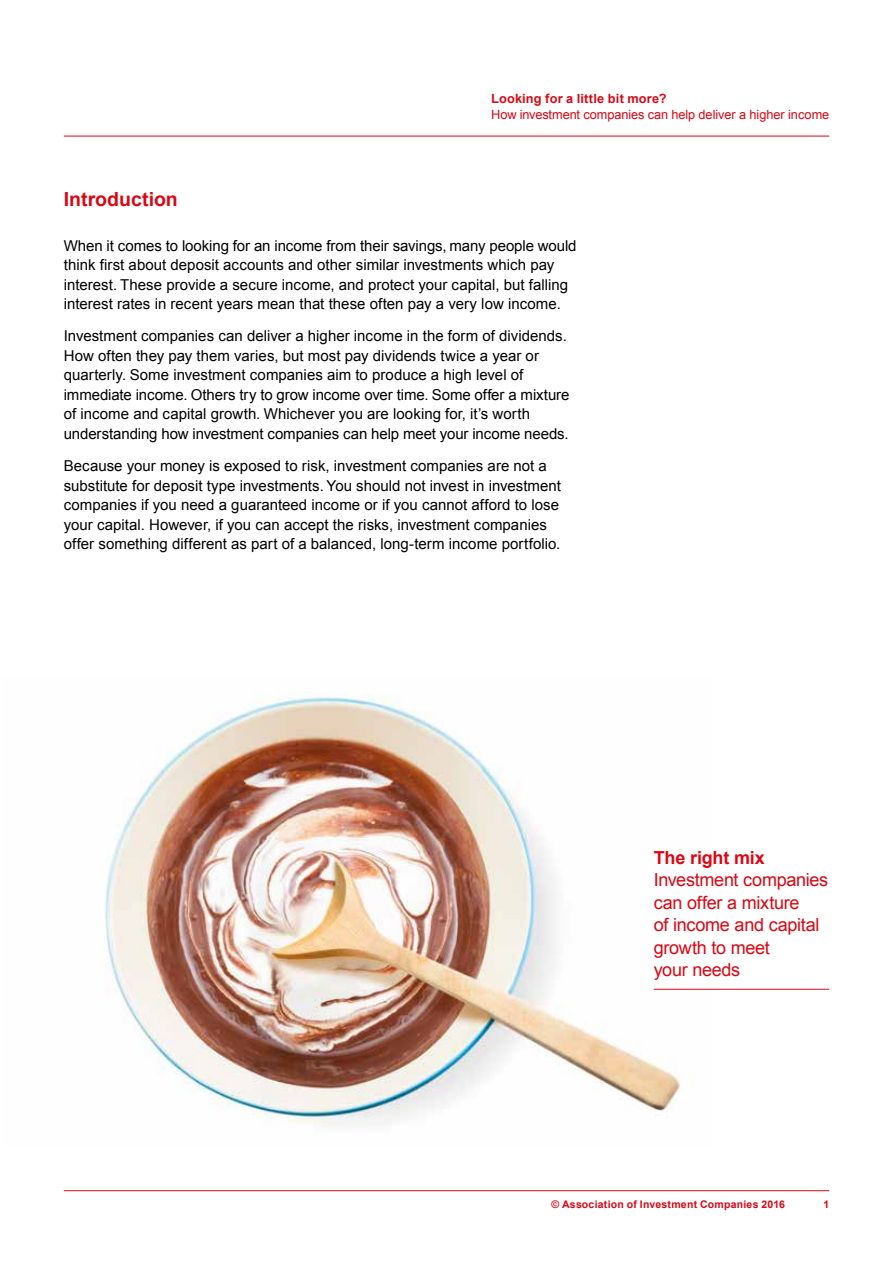
<style>
.page{position:relative;width:893px;height:1263px;background:#fff}
.page>*{position:absolute;margin:0;border:0;box-sizing:border-box;transform-origin:0 0}
.t1{font:700 19.5px "Arial";color:#dc0714}
.t2{font:18px/22.5px "Arial";letter-spacing:-.015em;color:#dc0714}
.t3{font:700 18px "Arial";letter-spacing:-.01em;color:#dc0714}
.t4{font:15px/19.5px "Arial";color:#000}
.t5{font:12.75px "Arial";letter-spacing:-.005em;color:#dc0714}
.t6{font:700 12.75px "Arial";letter-spacing:.015em;color:#dc0714}
.t7{font:700 10.5px "Arial";letter-spacing:.02em;color:#dc0714}
</style>
<div class="page">
<hr style="left:64px;top:136px;width:765px;height:1px;background:#dc0714">
<hr style="left:0;top:0;width:1px;height:1263px;background:#dc0714">
<img style="left:105px;top:694px;width:607px;height:433px">
<hr style="left:64px;top:1190px;width:765px;height:1px;background:#dc0714">
<hr style="left:654px;top:989px;width:175px;height:1px;background:#dc0714">
<p class="t6" style="left:491px;top:90px;width:177px">Looking for a little bit more?</p>
<p class="t5" style="left:491px;top:106px;width:340px">How investment companies can help deliver a higher income</p>
<h1 class="t1" style="left:64px;top:186px;width:116px">Introduction</h1>
<p class="t4" style="left:64px;top:236px;width:514px">When it comes to looking for an income from their savings, many people would think first about deposit accounts and other similar investments which pay interest. These provide a secure income, and protect your capital, but falling interest rates in recent years mean that these often pay a very low income.</p>
<p class="t4" style="left:64px;top:326px;width:507px">Investment companies can deliver a higher income in the form of dividends.<br>How often they pay them varies, but most pay dividends twice a year or quarterly. Some investment companies aim to produce a high level of immediate income. Others try to grow income over time. Some offer a mixture of income and capital growth. Whichever you are looking for, it’s worth understanding how investment companies can help meet your income needs.</p>
<p class="t4" style="left:64px;top:456px;width:499px">Because your money is exposed to risk, investment companies are not a substitute for deposit type investments. You should not invest in investment companies if you need a guaranteed income or if you cannot afford to lose your capital. However, if you can accept the risks, investment companies offer something different as part of a balanced, long-term income portfolio.</p>
<p class="t3" style="left:654px;top:845px;width:112px">The right mix</p>
<p class="t2" style="left:654px;top:869px;width:176px">Investment companies can offer a mixture<br>of income and capital growth to meet<br>your needs</p>
<p class="t7" style="left:551px;top:1197px;width:235px">© Association of Investment Companies 2016</p>
<p class="t7" style="left:823px;top:1197px;width:7px">1</p>
</div>
